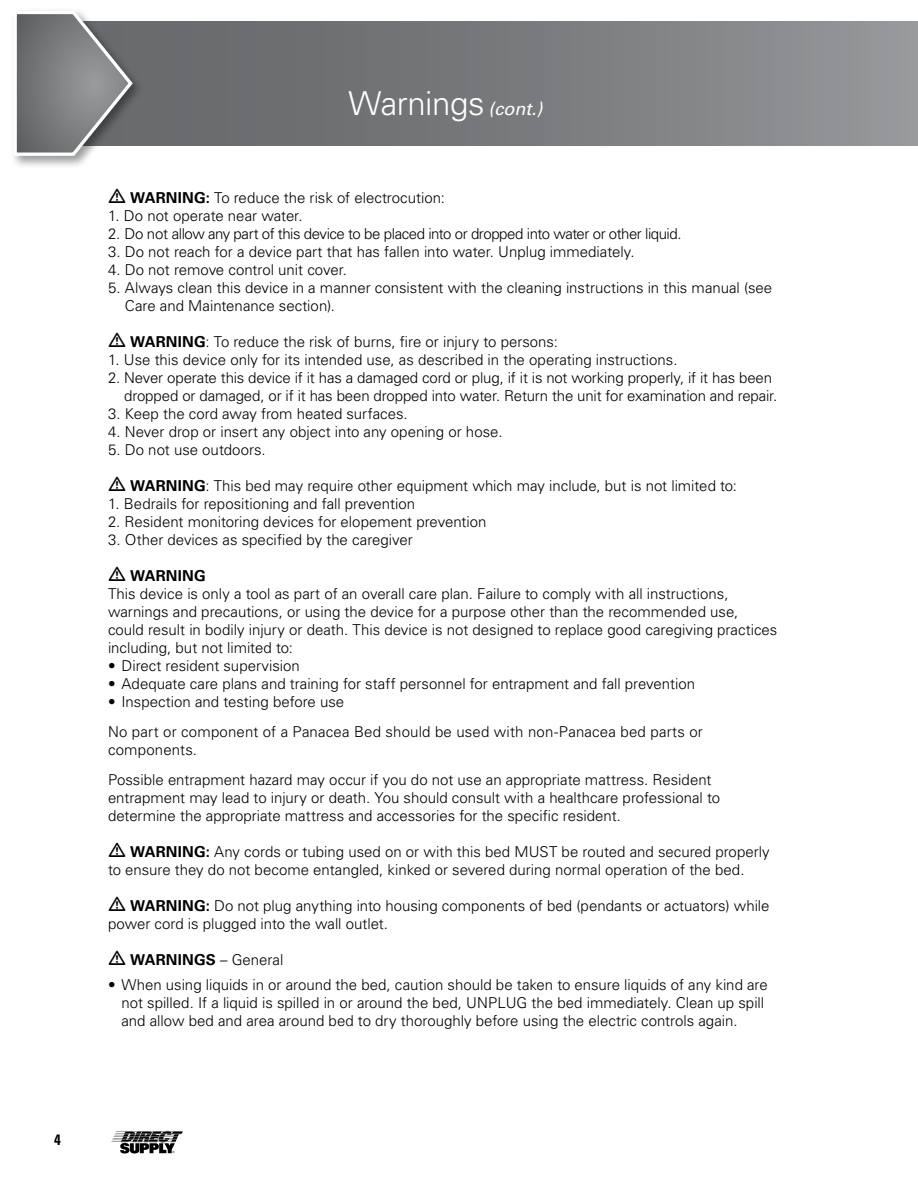
<style>
.page{position:relative;width:918px;height:1188px;background:#fff}
.page>*{position:absolute;margin:0;border:0;box-sizing:border-box;transform-origin:0 0}
.t1{font:300 33px "Univers LT Std";letter-spacing:-.015em;color:#fff}
.t2{font:300 15px/18px "Univers LT Std";color:#000}
.t3{font:300 15px "Univers LT Std";letter-spacing:-.03em;color:#000}
.t4{font:700 15px "Univers LT Std";letter-spacing:.01em;color:#000}
.t5{font:700 condensed 15px "Univers LT Std";color:#000}
.s1{font-weight:400;font-style:italic;font-size:18px}
.s2{font-weight:700}
.s3{font-weight:300}
</style>
<div class="page">
<svg style="left:111px;top:1131px;width:72px;height:22px"></svg>
<div style="left:69px;top:21px;width:849px;height:124px;background:linear-gradient(to right,#5f6063,#939598)"></div>
<div style="left:10px;top:7px;width:135px;height:162px;background:#000;opacity:.4"></div>
<svg style="left:12px;top:9px;width:123px;height:149px;background:#8c8d8f"></svg>
<p class="t5" style="left:54px;top:1130px;width:8px">4</p>
<h1 class="t1" style="left:348px;top:84px;width:196px">Warnings <span class="s1">(cont.)</span></h1>
<p class="t2" style="left:108px;top:188px;width:338px">• <span class="s2">WARNING:</span> To reduce the risk of electrocution:</p>
<p class="t2" style="left:108px;top:206px;width:196px">1. Do not operate near water.</p>
<p class="t3" style="left:108px;top:224px;width:575px">2. Do not allow any part of this device to be placed into or dropped into water or other liquid.</p>
<p class="t2" style="left:108px;top:242px;width:528px">3. Do not reach for a device part that has fallen into water. Unplug immediately.</p>
<p class="t2" style="left:108px;top:260px;width:241px">4. Do not remove control unit cover.</p>
<p class="t2" style="left:125px;top:278px;width:649px;text-indent:-17px">5. Always clean this device in a manner consistent with the cleaning instructions in this manual (see<br>Care and Maintenance section).</p>
<p class="t2" style="left:108px;top:332px;width:452px">• <span class="s2">WARNING</span>: To reduce the risk of burns, fire or injury to persons:</p>
<p class="t2" style="left:108px;top:350px;width:571px">1. Use this device only for its intended use, as described in the operating instructions.</p>
<p class="t2" style="left:124px;top:368px;width:655px;text-indent:-16px">2. Never operate this device if it has a damaged cord or plug, if it is not working properly, if it has been dropped or damaged, or if it has been dropped into water. Return the unit for examination and repair.</p>
<p class="t2" style="left:108px;top:404px;width:301px">3. Keep the cord away from heated surfaces.</p>
<p class="t2" style="left:108px;top:422px;width:396px">4. Never drop or insert any object into any opening or hose.</p>
<p class="t2" style="left:108px;top:440px;width:159px">5. Do not use outdoors.</p>
<p class="t2" style="left:108px;top:476px;width:631px">• <span class="s2">WARNING</span>: This bed may require other equipment which may include, but is not limited to:</p>
<p class="t2" style="left:108px;top:494px;width:309px">1. Bedrails for repositioning and fall prevention</p>
<p class="t2" style="left:108px;top:512px;width:380px">2. Resident monitoring devices for elopement prevention</p>
<p class="t2" style="left:108px;top:530px;width:306px">3. Other devices as specified by the caregiver</p>
<p class="t2" style="left:108px;top:566px;width:671px">• <span class="s2">WARNING<br></span>This device is only a tool as part of an overall care plan. Failure to comply with all instructions, warnings and precautions, or using the device for a purpose other than the recommended use, could result in bodily injury or death. This device is not designed to replace good caregiving practices including, but not limited to:</p>
<p class="t2" style="left:108px;top:656px;width:193px">• Direct resident supervision</p>
<p class="t2" style="left:108px;top:674px;width:589px">• Adequate care plans and training for staff personnel for entrapment and fall prevention</p>
<p class="t2" style="left:108px;top:686px;width:596px;line-height:30px">• Inspection and testing before use<br>No part or component of a Panacea Bed should be used with non-Panacea bed parts or</p>
<p class="t2" style="left:108px;top:734px;width:605px;line-height:30px">components.<br>Possible entrapment hazard may occur if you do not use an appropriate mattress. Resident</p>
<p class="t2" style="left:108px;top:788px;width:614px">entrapment may lead to injury or death. You should consult with a healthcare professional to determine the appropriate mattress and accessories for the specific resident.</p>
<p class="t2" style="left:108px;top:842px;width:663px">• <span class="s2">WARNING:</span> Any cords or tubing used on or with this bed MUST be routed and secured properly to ensure they do not become entangled, kinked or severed during normal operation of the bed.</p>
<p class="t2" style="left:108px;top:896px;width:663px">• <span class="s2">WARNING:</span> Do not plug anything into housing components of bed (pendants or actuators) while power cord is plugged into the wall outlet.</p>
<p class="t4" style="left:108px;top:951px;width:177px">• WARNINGS <span class="s3">– General</span></p>
<p class="t2" style="left:122px;top:975px;width:648px;text-indent:-14px">• When using liquids in or around the bed, caution should be taken to ensure liquids of any kind are not spilled. If a liquid is spilled in or around the bed, UNPLUG the bed immediately. Clean up spill and allow bed and area around bed to dry thoroughly before using the electric controls again.</p>
</div>
